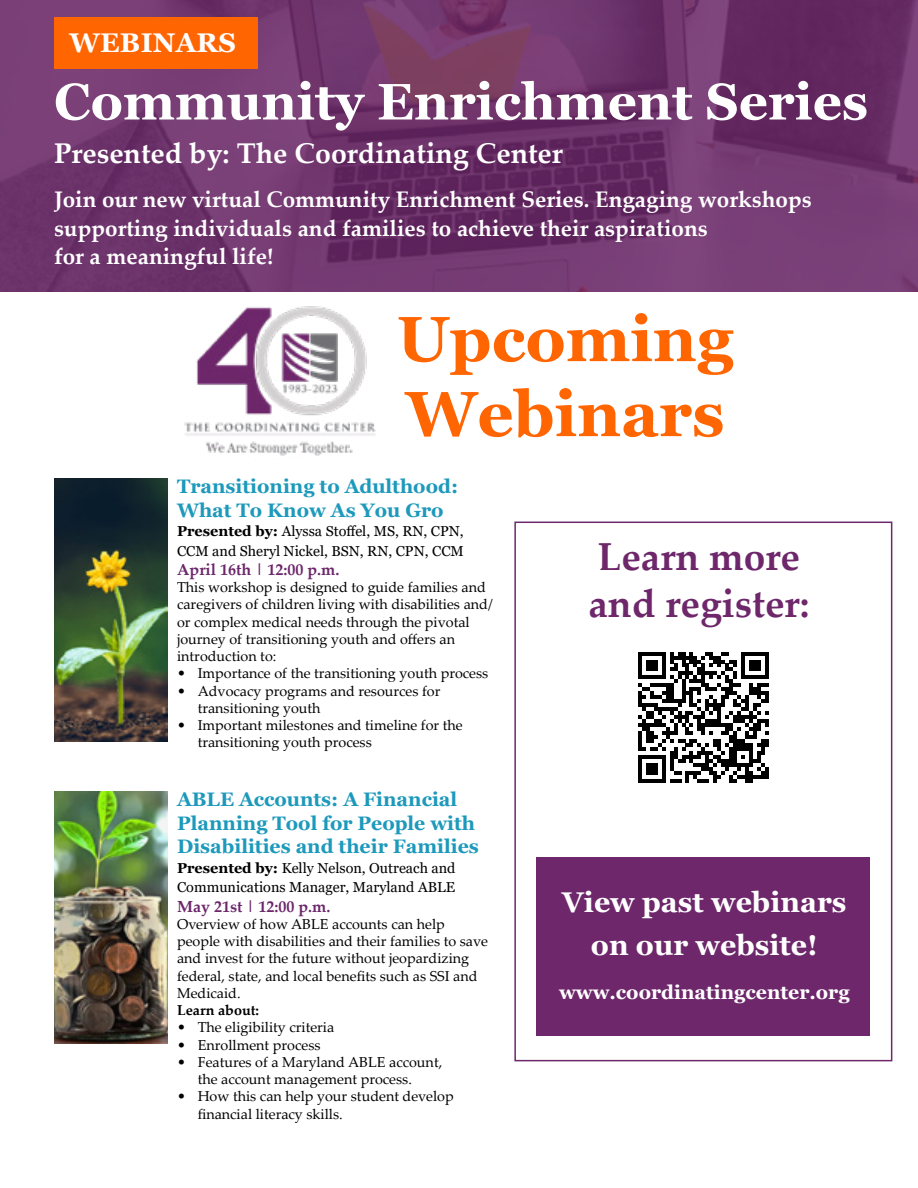
<style>
.page{position:relative;width:918px;height:1188px;background:#fff}
.page>*{position:absolute;margin:0;border:0;box-sizing:border-box;transform-origin:0 0}
.t1{font:700 63.6px/75px "Georgia";color:#ff6501}
.t2{font:700 51.15px "Georgia";color:#fff}
.t3{font:700 39px/46.8px "Palatino Linotype";color:#6d276a}
.t4{font:700 28.5px "Palatino Linotype";color:#fff}
.t5{font:700 28.5px/43.5px "Georgia";color:#fff;text-align:center}
.t6{font:700 27px "Georgia";letter-spacing:.01em;color:#fff}
.t7{font:700 22.5px/28.5px "Palatino Linotype";color:#fff}
.t8{font:700 19.5px/23.5px "Georgia";color:#1d99bb}
.t9{font:700 19.5px "Georgia";color:#fff}
.t10{font:700 16.05px "Palatino Linotype";color:#6c276a}
.t11{font:14.4px/17.2px "Palatino Linotype";color:#000}
.t12{font:14.4px/19.5px "Georgia";color:#000}
.t13{font:700 14.4px "Palatino Linotype";color:#000}
.s1{font-weight:700}
</style>
<div class="page">
<svg style="left:0;top:0;width:918px;height:292px;background:#6f356c"></svg>
<img style="left:184px;top:306px;width:192px;height:150px">
<div style="left:54px;top:17px;width:204px;height:51px;background:#ff6501"></div>
<svg style="left:638px;top:652px;width:131px;height:131px"></svg>
<img style="left:54px;top:791px;width:113px;height:252px">
<img style="left:54px;top:478px;width:113px;height:264px">
<div style="left:514px;top:522px;width:378px;height:539px;border:2px solid #6d276a"></div>
<div style="left:537px;top:858px;width:333px;height:178px;background:#6d276a"></div>
<h3 class="t6" style="left:70px;top:26px;width:168px">WEBINARS</h3>
<h2 class="t2" style="left:54px;top:69px;width:816px">Community Enrichment Series</h2>
<h3 class="t4" style="left:54px;top:134px;width:510px">Presented by: The Coordinating Center</h3>
<h3 class="t7" style="left:54px;top:184px;width:759px">Join our new virtual Community Enrichment Series. Engaging workshops supporting individuals and families to achieve their aspirations<br>for a meaningful life!</h3>
<h1 class="t1" style="left:397px;top:302px;width:338px">Upcoming<br>Webinars</h1>
<h3 class="t8" style="left:177px;top:475px;width:283px">Transitioning to Adulthood:<br>What To Know As You Gro</h3>
<p class="t12" style="left:177px;top:522px;width:288px"><span class="s1">Presented by:</span> Alyssa Stoffel, MS, RN, CPN,<br>CCM and Sheryl Nickel, BSN, RN, CPN, CCM</p>
<p class="t10" style="left:177px;top:558px;width:164px">April 16th | 12:00 p.m.</p>
<p class="t11" style="left:177px;top:578px;width:317px">This workshop is designed to guide families and caregivers of children living with disabilities and/ or complex medical needs through the pivotal journey of transitioning youth and offers an introduction to:</p>
<p class="t11" style="left:177px;top:664px;width:313px">• Importance of the transitioning youth process</p>
<p class="t11" style="left:198px;top:681px;width:244px;text-indent:-21px">• Advocacy programs and resources for transitioning youth</p>
<p class="t11" style="left:198px;top:716px;width:267px;text-indent:-21px">• Important milestones and timeline for the transitioning youth process</p>
<h3 class="t8" style="left:177px;top:788px;width:303px">ABLE Accounts: A Financial<br>Planning Tool for People with<br>Disabilities and their Families</h3>
<p class="t12" style="left:177px;top:859px;width:280px"><span class="s1">Presented by:</span> Kelly Nelson, Outreach and<br>Communications Manager, Maryland ABLE</p>
<p class="t10" style="left:177px;top:895px;width:155px">May 21st | 12:00 p.m.</p>
<p class="t11" style="left:177px;top:915px;width:312px">Overview of how ABLE accounts can help people with disabilities and their families to save and invest for the future without jeopardizing federal, state, and local benefits such as SSI and Medicaid.</p>
<p class="t13" style="left:177px;top:1000px;width:84px">Learn about:</p>
<p class="t11" style="left:177px;top:1018px;width:159px">• The eligibility criteria</p>
<p class="t11" style="left:177px;top:1035px;width:145px">• Enrollment process</p>
<p class="t11" style="left:198px;top:1053px;width:246px;text-indent:-21px">• Features of a Maryland ABLE account, the account management process.</p>
<p class="t11" style="left:198px;top:1087px;width:258px;text-indent:-21px">• How this can help your student develop financial literacy skills.</p>
<h3 class="t3" style="left:588px;top:532px;width:222px">Learn more and register:</h3>
<h3 class="t5" style="left:562px;top:880px;width:286px">View past webinars on our website!</h3>
<h3 class="t9" style="left:559px;top:980px;width:292px">www.coordinatingcenter.org</h3>
</div>
